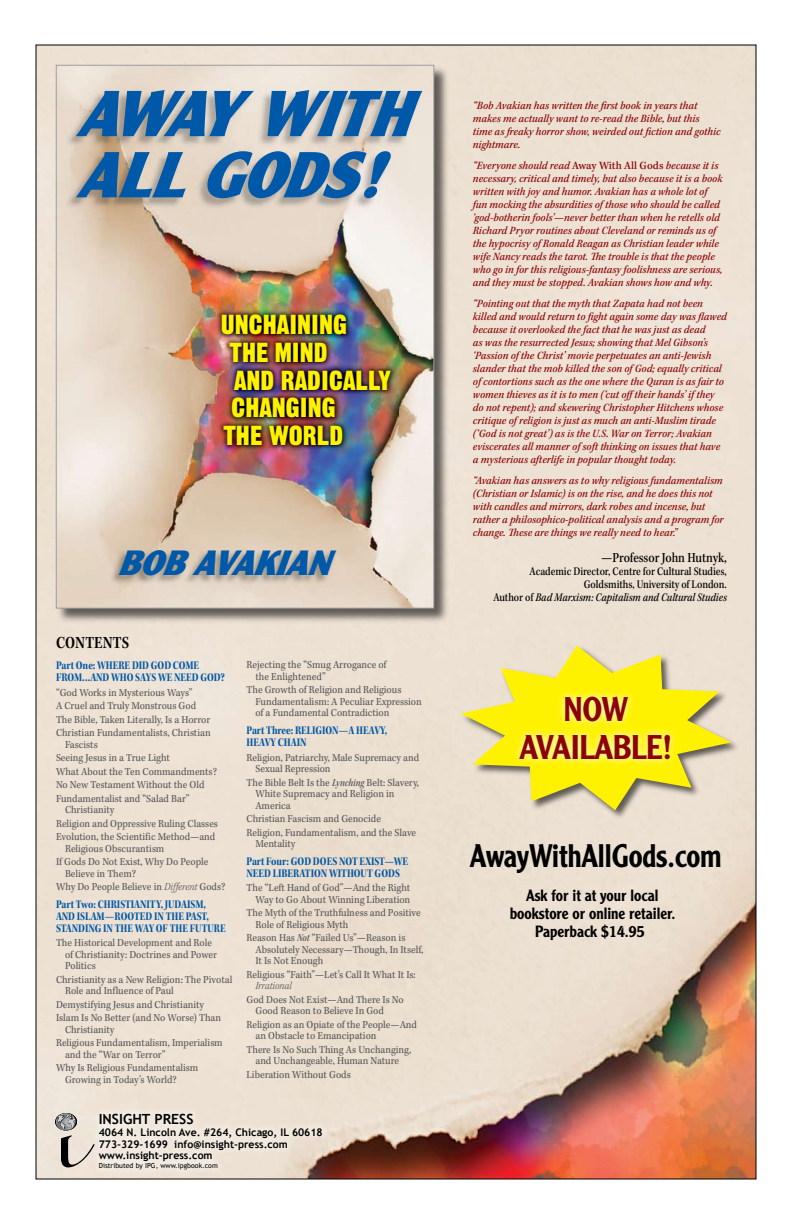
<style>
.page{position:relative;width:792px;height:1224px;background:#fff}
.page>*{position:absolute;margin:0;border:0;box-sizing:border-box;transform-origin:0 0}
.t1{font:italic 900 63.4px/61.2px "Clearface Gothic LH";color:#0058a8}
.t2{font:italic 900 34.3px "Clearface Gothic LH";color:#0058a8}
.t3{font:500 33.6px/37.7px "Clearface Gothic LH";letter-spacing:-.01em;color:#8b0304;text-align:center}
.t4{font:500 31.9px "Clearface Gothic LH";letter-spacing:-.005em;color:#000;scale:.91 1}
.t5{font:26.8px "Gothic Thirteen";color:#fff200;scale:1.05 1}
.t6{font:17.6px "Kepler Std Semibold Scn";letter-spacing:.005em;color:#000;scale:.91 1}
.t7{font:500 16px/18px "Clearface Gothic LH";color:#000;text-align:center;scale:.95 1}
.t8{font:14.3px "Kepler Std Medium Scn";letter-spacing:-.005em;color:#000;scale:.91 1}
.t9{font:700 14px "Trebuchet MS";color:#000}
.t10{font:12.1px/12px "Kepler Std Bold Scn Subh";color:#0058a8;scale:.91 1}
.t11{font:12.1px/13px "Kepler Std Medium Scn";letter-spacing:-.005em;color:#000;text-align:right;scale:.91 1}
.t12{font:12.1px "Kepler Std Medium Scn It";letter-spacing:-.005em;color:#000;scale:.91 1}
.t13{font:11.5px/13px "Kepler Std Medium Scn It";color:#8b0304}
.t14{font:11px/11.5px "Kepler Std Capt";letter-spacing:-.005em;color:#58595b;scale:.91 1}
.t15{font:italic 300 11px "Kepler Std";letter-spacing:-.005em;color:#58595b;scale:.91 1}
.t16{font:700 10.5px/12px "Trebuchet MS";color:#000}
.t17{font:7px "Trebuchet MS";color:#000}
.s1{font-family:"Kepler Std";font-weight:300;font-style:italic}
.s2{font-family:"Kepler Std Semibold Scn It Subh"}
.s3{font-family:"Kepler Std Medium Scn Capt"}
.s4{font-family:"Kepler Std Medium Scn"}
</style>
<div class="page">
<img style="left:38px;top:47px;width:716px;height:1130px">
<svg style="left:55px;top:1113px;width:36px;height:54px;background:#bcb5ad"></svg>
<div style="left:91px;top:1106px;width:239px;height:71px;background:#fff;opacity:.4"></div>
<div style="left:460px;top:644px;width:281px;height:176px;background:#ece0d2"></div>
<svg style="left:461px;top:646px;width:270px;height:164px"></svg>
<svg style="left:511px;top:688px;width:168px;height:81px;background:#fef333"></svg>
<div style="left:56px;top:65px;width:394px;height:559px;background:#000;opacity:.6"></div>
<img style="left:58px;top:67px;width:374px;height:539px">
<img style="left:214px;top:307px;width:184px;height:146px">
<img style="left:65px;top:91px;width:356px;height:119px">
<img style="left:109px;top:549px;width:228px;height:36px">
<h1 class="t1" style="left:76px;top:83px;width:361px">AWAYWITH<br>ALLGODS!</h1>
<h3 class="t5" style="left:221px;top:308px;width:122px">UNCHAINING</h3>
<h3 class="t5" style="left:230px;top:336px;width:95px">THE MIND</h3>
<h3 class="t5" style="left:234px;top:364px;width:151px">AND RADICALLY</h3>
<h3 class="t5" style="left:231px;top:391px;width:101px">CHANGING</h3>
<h3 class="t5" style="left:224px;top:419px;width:116px">THE WORLD</h3>
<h2 class="t2" style="left:118px;top:542px;width:227px">BOBAVAKIAN</h2>
<h3 class="t6" style="left:56px;top:633px;width:82px">CONTENTS</h3>
<p class="t10" style="left:56px;top:659px;width:187px">Part One: WHERE DID GOD COME<br>FROM...AND WHO SAYS WE NEED GOD?</p>
<p class="t14" style="left:56px;top:686px;width:171px;line-height:13.5px">“God Works in Mysterious Ways”<br>A Cruel and Truly Monstrous God The Bible, Taken Literally, Is a Horror Christian Fundamentalists, Christian</p>
<p class="t14" style="left:56px;top:738px;width:178px;line-height:13.5px;text-indent:9px">Fascists<br>Seeing Jesus in a True Light<br>What About the Ten Commandments?<br>No New Testament Without the Old<br>Fundamentalist and “Salad Bar”</p>
<p class="t14" style="left:56px;top:803px;width:180px;line-height:13.5px;text-indent:9px">Christianity<br>Religion and Oppressive Ruling Classes<br>Evolution, the Scientific Method—and</p>
<p class="t14" style="left:56px;top:842px;width:169px;line-height:13.5px;text-indent:9px">Religious Obscurantism<br>If Gods Do Not Exist, Why Do People</p>
<p class="t14" style="left:56px;top:867px;width:188px;line-height:13.5px;text-indent:9px">Believe in Them?<br>Why Do People Believe in <span class="s1">Different</span> Gods?</p>
<p class="t10" style="left:56px;top:898px;width:188px">Part Two: CHRISTIANITY, JUDAISM,<br>AND ISLAM—ROOTED IN THE PAST,<br>STANDING IN THE WAY OF THE FUTURE</p>
<p class="t14" style="left:65px;top:938px;width:168px;text-indent:-9px">The Historical Development and Role of Christianity: Doctrines and Power<br>Politics</p>
<p class="t14" style="left:65px;top:974px;width:185px;text-indent:-9px">Christianity as a New Religion: The Pivotal<br>Role and Influence of Paul</p>
<p class="t14" style="left:56px;top:998px;width:183px;line-height:13.5px">Demystifying Jesus and Christianity<br>Islam Is No Better (and No Worse) Than</p>
<p class="t14" style="left:56px;top:1023px;width:185px;line-height:13.5px;text-indent:9px">Christianity<br>Religious Fundamentalism, Imperialism</p>
<p class="t14" style="left:56px;top:1048px;width:158px;line-height:13.5px;text-indent:9px">and the “War on Terror”<br>Why Is Religious Fundamentalism</p>
<p class="t14" style="left:65px;top:1074px;width:124px">Growing in Today’s World?</p>
<p class="t14" style="left:256px;top:660px;width:146px;text-indent:-9px">Rejecting the “Smug Arrogance of the Enlightened”</p>
<p class="t14" style="left:256px;top:685px;width:184px;text-indent:-9px">The Growth of Religion and Religious<br>Fundamentalism: A Peculiar Expression of a Fundamental Contradiction</p>
<p class="t10" style="left:246px;top:724px;width:156px">Part Three: RELIGION—A HEAVY,<br>HEAVY CHAIN</p>
<p class="t14" style="left:256px;top:752px;width:181px;text-indent:-9px">Religion, Patriarchy, Male Supremacy and<br>Sexual Repression</p>
<p class="t14" style="left:256px;top:777px;width:181px;text-indent:-9px">The Bible Belt Is the <span class="s2">Lynching</span> Belt: Slavery,<br>White Supremacy and Religion in<br>America</p>
<p class="t14" style="left:246px;top:812px;width:188px;line-height:13.5px">Christian Fascism and Genocide<br>Religion, Fundamentalism, and the Slave</p>
<p class="t14" style="left:256px;top:838px;width:45px">Mentality</p>
<p class="t10" style="left:246px;top:855px;width:179px">Part Four: GOD DOES NOT EXIST—WE<br>NEED LIBERATION WITHOUT GODS</p>
<p class="t14" style="left:246px;top:882px;width:182px;text-align:right">The “Left Hand of God”—And the Right<br>Way to Go About Winning Liberation</p>
<p class="t14" style="left:256px;top:907px;width:183px;text-indent:-9px">The Myth of the Truthfulness and Positive<br>Role of Religious Myth</p>
<p class="t14" style="left:256px;top:932px;width:186px;text-indent:-9px">Reason Has <span class="s2">Not</span> “Failed Us”—Reason is<br>Absolutely Necessary—Though, In Itself,<br>It Is Not Enough</p>
<p class="t14" style="left:246px;top:969px;width:187px">Religious “Faith”—Let’s Call It What It Is:</p>
<p class="t15" style="left:256px;top:979px;width:41px">Irrational</p>
<p class="t14" style="left:256px;top:994px;width:165px;text-indent:-9px">God Does Not Exist—And There Is No<br>Good Reason to Believe In God</p>
<p class="t14" style="left:256px;top:1019px;width:179px;text-indent:-9px">Religion as an Opiate of the People—And an Obstacle to Emancipation</p>
<p class="t14" style="left:246px;top:1044px;width:183px;text-align:center">There Is No Such Thing As Unchanging, and Unchangeable, Human Nature</p>
<p class="t14" style="left:246px;top:1069px;width:116px">Liberation Without Gods</p>
<p class="t9" style="left:99px;top:1110px;width:96px">Insight Press</p>
<p class="t16" style="left:99px;top:1126px;width:226px">4064 N. Lincoln Ave. #264, Chicago, IL 60618<br>773-329-1699 info@insight-press.com</p>
<p class="t16" style="left:99px;top:1149px;width:115px">www.insight-press.com</p>
<p class="t17" style="left:99px;top:1161px;width:121px">Distributed by IPG, www.ipgbook.com</p>
<p class="t13" style="left:473px;top:100px;width:249px">“Bob Avakian has written the first book in years that makes me actually want to re-read the Bible, but this time as freaky horror show, weirded out fiction and gothic nightmare.</p>
<p class="t13" style="left:473px;top:160px;width:251px">“Everyone should read <span class="s3">Away With All Gods</span> because it is necessary, critical and timely, but also because it is a book written with joy and humor. Avakian has a whole lot of fun mocking the absurdities of those who should be called ‘god-botherin fools’—never better than when he retells old Richard Pryor routines about Cleveland or reminds us of the hypocrisy of Ronald Reagan as Christian leader while wife Nancy reads the tarot. The trouble is that the people who go in for this religious-fantasy foolishness are serious, and they must be stopped. Avakian shows how and why.</p>
<p class="t13" style="left:473px;top:298px;width:256px">“Pointing out that the myth that Zapata had not been killed and would return to fight again some day was flawed because it overlooked the fact that he was just as dead<br>as was the resurrected Jesus; showing that Mel Gibson’s ‘Passion of the Christ’ movie perpetuates an anti-Jewish slander that the mob killed the son of God; equally critical of contortions such as the one where the Quran is as fair to women thieves as it is to men (‘cut offtheir hands’ if they do not repent); and skewering Christopher Hitchens whose critique of religion is just as much an anti-Muslim tirade (‘God is not great’) as is the U.S. War on Terror; Avakian eviscerates all manner of soft thinking on issues that have a mysterious afterlife in popular thought today.</p>
<p class="t13" style="left:473px;top:475px;width:252px">“Avakian has answers as to why religious fundamentalism (Christian or Islamic) is on the rise, and he does this not with candles and mirrors, dark robes and incense, but rather a philosophico-political analysis and a program for change. These are things we really need to hear.”</p>
<p class="t8" style="left:601px;top:550px;width:140px">—Professor John Hutnyk,</p>
<p class="t11" style="left:530px;top:565px;width:218px">Academic Director, Centre for Cultural Studies,<br>Goldsmiths, University of London.</p>
<p class="t12" style="left:493px;top:590px;width:258px"><span class="s4">Author of</span> Bad Marxism: Capitalism and Cultural Studies</p>
<h3 class="t3" style="left:520px;top:690px;width:154px">NOW<br>AVAILABLE!</h3>
<h3 class="t4" style="left:470px;top:836px;width:278px">AwayWithAllGods.com</h3>
<h3 class="t7" style="left:510px;top:886px;width:176px">Ask for it at your local bookstore or online retailer.<br>Paperback $14.95</h3>
</div>
